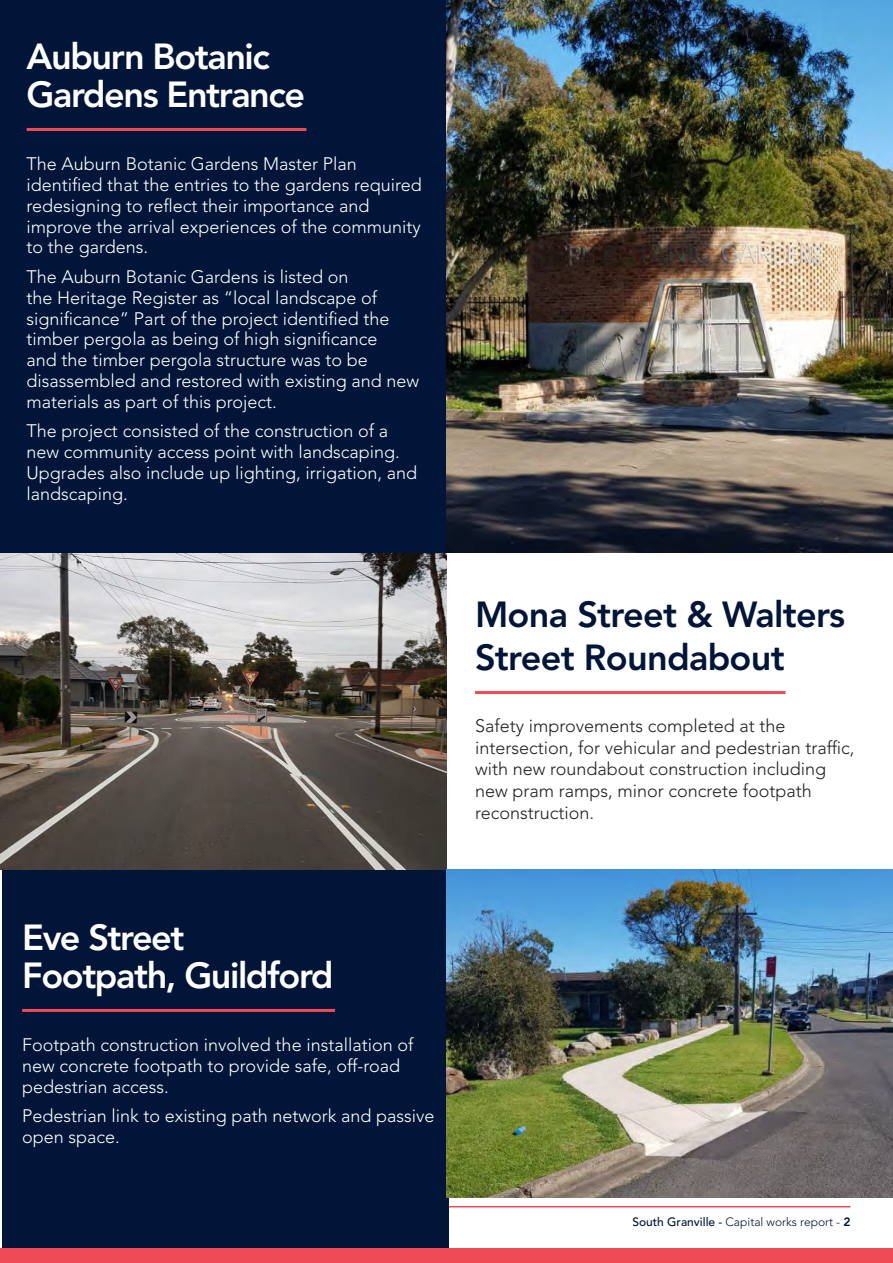
<style>
.page{position:relative;width:893px;height:1263px;background:#fff}
.page>*{position:absolute;margin:0;border:0;box-sizing:border-box;transform-origin:0 0}
.headers{font:800 36px/37.2px "Avenir LT Pro";letter-spacing:-.04em;color:#fff}
.headers-2{font:800 36px/43.2px "Avenir LT Pro";letter-spacing:-.02em;color:#001537}
.Body{font:300 18px/20.9px "Avenir LT Pro";color:#fff}
.Body-2{font:300 18px/21.6px "Avenir LT Pro";color:#231f20}
.t1{font:300 12px "Avenir LT Pro";color:#001537}
.s1{font-weight:500}
.s2{font-weight:800}
</style>
<div class="page">
<hr style="left:43px;top:1206px;width:807px;height:1px;background:#ef4b55">
<div style="left:2px;top:870px;width:447px;height:378px;background:#001537"></div>
<div style="left:0;top:0;width:893px;height:553px;background:#001537"></div>
<div style="left:0;top:1248px;width:893px;height:15px;background:#ef4b55"></div>
<hr style="left:27px;top:128px;width:279px;height:3px;background:#ef4b55">
<img style="left:446px;top:0;width:447px;height:553px">
<hr style="left:475px;top:691px;width:310px;height:3px;background:#ef4b55">
<img style="left:0;top:553px;width:446px;height:317px">
<hr style="left:22px;top:1009px;width:313px;height:3px;background:#ef4b55">
<img style="left:446px;top:870px;width:447px;height:327px">
<p class="headers" style="left:27px;top:39px;width:280px">Auburn Botanic<br>Gardens Entrance</p>
<p class="Body" style="left:27px;top:153px;width:397px">The Auburn Botanic Gardens Master Plan identified that the entries to the gardens required redesigning to reflect their importance and improve the arrival experiences of the community to the gardens.</p>
<p class="Body" style="left:27px;top:266px;width:394px">The Auburn Botanic Gardens is listed on<br>the Heritage Register as “local landscape of significance” Part of the project identified the timber pergola as being of high significance<br>and the timber pergola structure was to be disassembled and restored with existing and new materials as part of this project.</p>
<p class="Body" style="left:27px;top:421px;width:392px">The project consisted of the construction of a new community access point with landscaping.<br>Upgrades also include up lighting, irrigation, and landscaping.</p>
<p class="headers-2" style="left:475px;top:593px;width:372px">Mona Street &amp; Walters<br>Street Roundabout</p>
<p class="Body-2" style="left:475px;top:715px;width:381px">Safety improvements completed at the intersection, for vehicular and pedestrian traffic, with new roundabout construction including new pram ramps, minor concrete footpath reconstruction.</p>
<p class="headers" style="left:22px;top:919px;width:313px">Eve Street<br>Footpath, Guildford</p>
<p class="Body" style="left:22px;top:1034px;width:393px">Footpath construction involved the installation of new concrete footpath to provide safe, off-road pedestrian access.</p>
<p class="Body" style="left:22px;top:1105px;width:414px">Pedestrian link to existing path network and passive open space.</p>
<p class="t1" style="left:632px;top:1215px;width:220px"><span class="s1">South Granville -</span> Capital works report - <span class="s2">2</span></p>
</div>
